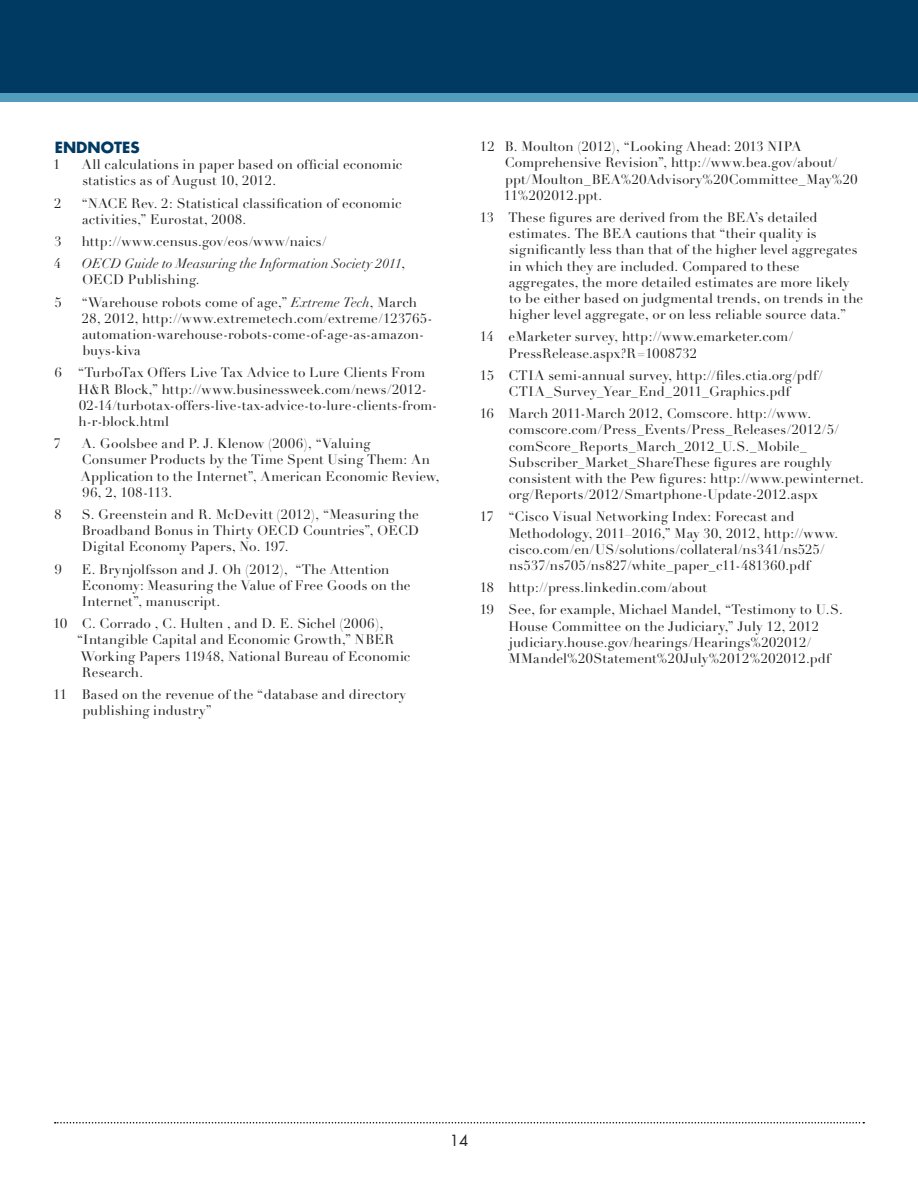
<style>
.page{position:relative;width:918px;height:1188px;background:#fff}
.page>*{position:absolute;margin:0;border:0;box-sizing:border-box;transform-origin:0 0}
.t1{font:700 15px "Futura";color:#003a62}
.t2{font:15px "Futura";color:#231f20}
.t3{font:13.5px/16.2px "Didot LH";letter-spacing:.015em;color:#231f20}
.t4{font:italic 13.5px/16.2px "Didot LH";letter-spacing:.005em;color:#231f20}
.s1{font-style:normal}
.s2{font-style:italic}
</style>
<div class="page">
<svg style="left:55px;top:1122px;width:809px;height:2px"></svg>
<div style="left:0;top:0;width:918px;height:93px;background:#003a62"></div>
<div style="left:0;top:93px;width:918px;height:8px;background:#529cbe"></div>
<p class="t1" style="left:55px;top:137px;width:86px">ENDNOTES</p>
<p class="t3" style="left:53px;top:157px;width:9px">1</p>
<p class="t3" style="left:82px;top:157px;width:322px">All calculations in paper based on official economic statistics as of August 10, 2012.</p>
<p class="t3" style="left:54px;top:195px;width:9px">2</p>
<p class="t3" style="left:82px;top:195px;width:321px">“NACE Rev. 2: Statistical classification of economic activities,” Eurostat, 2008.</p>
<p class="t3" style="left:55px;top:234px;width:9px">3</p>
<p class="t3" style="left:82px;top:234px;width:246px">http://www.census.gov/eos/www/naics/</p>
<p class="t3" style="left:54px;top:256px;width:9px">4</p>
<p class="t4" style="left:82px;top:256px;width:325px">OECD Guide to Measuring the Information Society 2011<span class="s1">,<br>OECD Publishing.</span></p>
<p class="t3" style="left:55px;top:294px;width:9px">5</p>
<p class="t3" style="left:82px;top:294px;width:352px">“Warehouse robots come of age,” <span class="s2">Extreme Tech</span>, March 28, 2012, http://www.extremetech.com/extreme/123765- automation-warehouse-robots-come-of-age-as-amazon&shy;buys-kiva</p>
<p class="t3" style="left:78px;top:365px;width:361px;text-indent:-23px">6 “TurboTax Offers Live Tax Advice to Lure Clients From H&amp;R Block,” http://www.businessweek.com/news/2012- 02-14/turbotax-offers-live-tax-advice-to-lure-clients-from&shy;h-r-block.html</p>
<p class="t3" style="left:54px;top:436px;width:9px">7</p>
<p class="t3" style="left:81px;top:436px;width:360px">A. Goolsbee and P. J. Klenow (2006), “Valuing<br>Consumer Products by the Time Spent Using Them: An Application to the Internet”, American Economic Review, 96, 2, 108-113.</p>
<p class="t3" style="left:55px;top:507px;width:9px">8</p>
<p class="t3" style="left:82px;top:507px;width:339px;text-align:justify">S. Greenstein and R. McDevitt (2012), “Measuring the Broadband Bonus in Thirty OECD Countries”, OECD Digital Economy Papers, No. 197.</p>
<p class="t3" style="left:55px;top:561px;width:9px">9</p>
<p class="t3" style="left:82px;top:561px;width:330px">E. Brynjolfsson and J. Oh (2012), “The Attention<br>Economy: Measuring the Value of Free Goods on the<br>Internet”, manuscript.</p>
<p class="t3" style="left:53px;top:616px;width:332px">10 C. Corrado , C. Hulten , and D. E. Sichel (2006),</p>
<p class="t3" style="left:77px;top:632px;width:319px">“Intangible Capital and Economic Growth,” NBER</p>
<p class="t3" style="left:81px;top:648px;width:331px">Working Papers 11948, National Bureau of Economic</p>
<p class="t3" style="left:82px;top:664px;width:63px">Research.</p>
<p class="t3" style="left:82px;top:687px;width:325px;text-indent:-29px">11 Based on the revenue of the “database and directory publishing industry”</p>
<p class="t3" style="left:504px;top:139px;width:355px;text-indent:-24px">12 B. Moulton (2012), “Looking Ahead: 2013 NIPA Comprehensive Revision”, http://www.bea.gov/about/ ppt/Moulton_BEA%20Advisory%20Committee_May%20<br>11%202012.ppt.</p>
<p class="t3" style="left:509px;top:210px;width:356px;text-indent:-29px">13 These figures are derived from the BEA’s detailed estimates. The BEA cautions that “their quality is significantly less than that of the higher level aggregates in which they are included. Compared to these aggregates, the more detailed estimates are more likely to be either based on judgmental trends, on trends in the higher level aggregate, or on less reliable source data.”</p>
<p class="t3" style="left:509px;top:329px;width:286px;text-indent:-29px">14 eMarketer survey, http://www.emarketer.com/<br>PressRelease.aspx?R=1008732</p>
<p class="t3" style="left:480px;top:367px;width:344px;text-align:center">15 CTIA semi-annual survey, http://files.ctia.org/pdf/<br>CTIA_Survey_Year_End_2011_Graphics.pdf</p>
<p class="t3" style="left:509px;top:406px;width:357px;text-indent:-29px">16 March 2011-March 2012, Comscore. http://www. comscore.com/Press_Events/Press_Releases/2012/5/ comScore_Reports_March_2012_U.S._Mobile_ Subscriber_Market_ShareThese figures are roughly consistent with the Pew figures: http://www.pewinternet. org/Reports/2012/Smartphone-Update-2012.aspx</p>
<p class="t3" style="left:509px;top:509px;width:331px;text-indent:-29px">17 “Cisco Visual Networking Index: Forecast and Methodology, 2011–2016,” May 30, 2012, http://www. cisco.com/en/US/solutions/collateral/ns341/ns525/ ns537/ns705/ns827/white_paper_c11-481360.pdf</p>
<p class="t3" style="left:480px;top:577px;width:364px;line-height:22.2px">18 http://press.linkedin.com/about<br>19 See, for example, Michael Mandel, “Testimony to U.S.</p>
<p class="t3" style="left:509px;top:618px;width:324px">House Committee on the Judiciary,” July 12, 2012 judiciary.house.gov/hearings/Hearings%202012/<br>MMandel%20Statement%20July%2012%202012.pdf</p>
<p class="t2" style="left:450px;top:1130px;width:20px">14</p>
</div>
